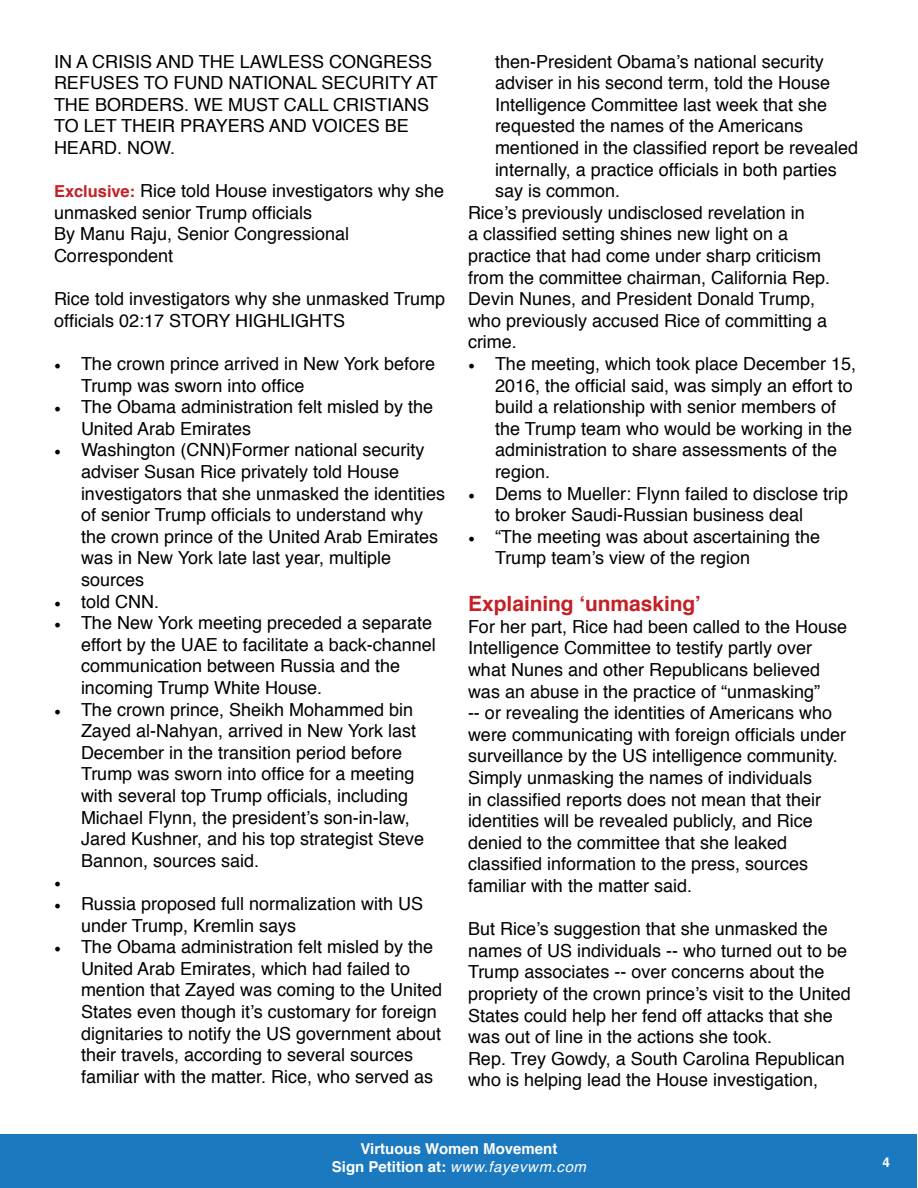
<style>
.page{position:relative;width:918px;height:1188px;background:#fff}
.page>*{position:absolute;margin:0;border:0;box-sizing:border-box;transform-origin:0 0}
.t1{font:700 21px "Helvetica";color:#c52026}
.t2{font:18px/21.6px "Helvetica";color:#000}
.t3{font:18px "Minion Pro";color:#000}
.t4{font:700 15px/18px "Helvetica";color:#fff;text-align:center}
.t5{font:700 13.5px "Helvetica";color:#fff}
.s1{font-weight:700;font-size:16.5px;color:#c52026}
.s2{font-family:"Minion Pro"}
.s3{font-weight:400;font-style:italic}
</style>
<div class="page">
<div style="left:1px;top:1134px;width:916px;height:53px;background:#1a79bf"></div>
<p class="t2" style="left:54px;top:51px;width:385px">IN A CRISIS AND THE LAWLESS CONGRESS<br>REFUSES TO FUND NATIONAL SECURITY AT<br>THE BORDERS. WE MUST CALL CRISTIANS<br>TO LET THEIR PRAYERS AND VOICES BE<br>HEARD. NOW.</p>
<p class="t2" style="left:54px;top:181px;width:392px"><span class="s1">Exclusive:</span> Rice told House investigators why she unmasked senior Trump officials<br>By Manu Raju, Senior Congressional Correspondent</p>
<p class="t2" style="left:54px;top:289px;width:393px">Rice told investigators why she unmasked Trump officials 02:17 STORY HIGHLIGHTS</p>
<p class="t2" style="left:81px;top:353px;width:356px;text-indent:-27px"><span class="s2">•</span> The crown prince arrived in New York before<br>Trump was sworn into office</p>
<p class="t2" style="left:81px;top:397px;width:354px;text-indent:-27px"><span class="s2">•</span> The Obama administration felt misled by the<br>United Arab Emirates</p>
<p class="t2" style="left:81px;top:440px;width:366px;text-indent:-27px"><span class="s2">•</span> Washington (CNN)Former national security adviser Susan Rice privately told House investigators that she unmasked the identities of senior Trump officials to understand why the crown prince of the United Arab Emirates was in New York late last year, multiple sources</p>
<p class="t2" style="left:54px;top:591px;width:107px"><span class="s2">•</span> told CNN.</p>
<p class="t2" style="left:81px;top:613px;width:356px;text-indent:-27px"><span class="s2">•</span> The New York meeting preceded a separate effort by the UAE to facilitate a back-channel communication between Russia and the incoming Trump White House.</p>
<p class="t2" style="left:81px;top:699px;width:345px;text-indent:-27px"><span class="s2">•</span> The crown prince, Sheikh Mohammed bin Zayed al-Nahyan, arrived in New York last December in the transition period before Trump was sworn into office for a meeting with several top Trump officials, including Michael Flynn, the president’s son-in-law, Jared Kushner, and his top strategist Steve Bannon, sources said.</p>
<p class="t3" style="left:54px;top:870px;width:9px">•</p>
<p class="t2" style="left:81px;top:893px;width:344px;text-indent:-27px"><span class="s2">•</span> Russia proposed full normalization with US under Trump, Kremlin says</p>
<p class="t2" style="left:81px;top:937px;width:363px;text-indent:-27px"><span class="s2">•</span> The Obama administration felt misled by the United Arab Emirates, which had failed to mention that Zayed was coming to the United States even though it’s customary for foreign dignitaries to notify the US government about their travels, according to several sources familiar with the matter. Rice, who served as</p>
<p class="t2" style="left:495px;top:51px;width:330px">then-President Obama’s national security</p>
<p class="t2" style="left:495px;top:73px;width:337px">adviser in his second term, told the House</p>
<p class="t2" style="left:495px;top:94px;width:334px">Intelligence Committee last week that she</p>
<p class="t2" style="left:495px;top:116px;width:310px">requested the names of the Americans</p>
<p class="t2" style="left:495px;top:137px;width:365px">mentioned in the classified report be revealed</p>
<p class="t2" style="left:495px;top:159px;width:343px">internally, a practice officials in both parties</p>
<p class="t2" style="left:495px;top:181px;width:127px">say is common.</p>
<p class="t2" style="left:468px;top:202px;width:338px">Rice’s previously undisclosed revelation in</p>
<p class="t2" style="left:468px;top:224px;width:322px">a classified setting shines new light on a</p>
<p class="t2" style="left:468px;top:245px;width:355px">practice that had come under sharp criticism</p>
<p class="t2" style="left:468px;top:267px;width:364px">from the committee chairman, California Rep.</p>
<p class="t2" style="left:468px;top:289px;width:349px">Devin Nunes, and President Donald Trump,</p>
<p class="t2" style="left:468px;top:310px;width:361px">who previously accused Rice of committing a</p>
<p class="t2" style="left:468px;top:332px;width:50px">crime.</p>
<p class="t2" style="left:495px;top:353px;width:363px;text-indent:-27px"><span class="s2">•</span> The meeting, which took place December 15, 2016, the official said, was simply an effort to build a relationship with senior members of the Trump team who would be working in the administration to share assessments of the region.</p>
<p class="t2" style="left:495px;top:483px;width:355px;text-indent:-27px"><span class="s2">•</span> Dems to Mueller: Flynn failed to disclose trip to broker Saudi-Russian business deal</p>
<p class="t2" style="left:495px;top:526px;width:327px;text-indent:-27px"><span class="s2">•</span> “The meeting was about ascertaining the<br>Trump team’s view of the region</p>
<p class="t1" style="left:468px;top:587px;width:235px">Explaining ‘unmasking’</p>
<p class="t2" style="left:468px;top:616px;width:381px">For her part, Rice had been called to the House Intelligence Committee to testify partly over what Nunes and other Republicans believed was an abuse in the practice of “unmasking”<br>-- or revealing the identities of Americans who were communicating with foreign officials under surveillance by the US intelligence community.<br>Simply unmasking the names of individuals<br>in classified reports does not mean that their identities will be revealed publicly, and Rice denied to the committee that she leaked classified information to the press, sources familiar with the matter said.</p>
<p class="t2" style="left:468px;top:919px;width:384px">But Rice’s suggestion that she unmasked the names of US individuals -- who turned out to be Trump associates -- over concerns about the propriety of the crown prince’s visit to the United States could help her fend off attacks that she was out of line in the actions she took.<br>Rep. Trey Gowdy, a South Carolina Republican who is helping lead the House investigation,</p>
<p class="t4" style="left:332px;top:1140px;width:256px">Virtuous Women Movement<br>Sign Petition at: <span class="s3">www.fayevwm.com</span></p>
<p class="t5" style="left:883px;top:1151px;width:9px">4</p>
</div>
